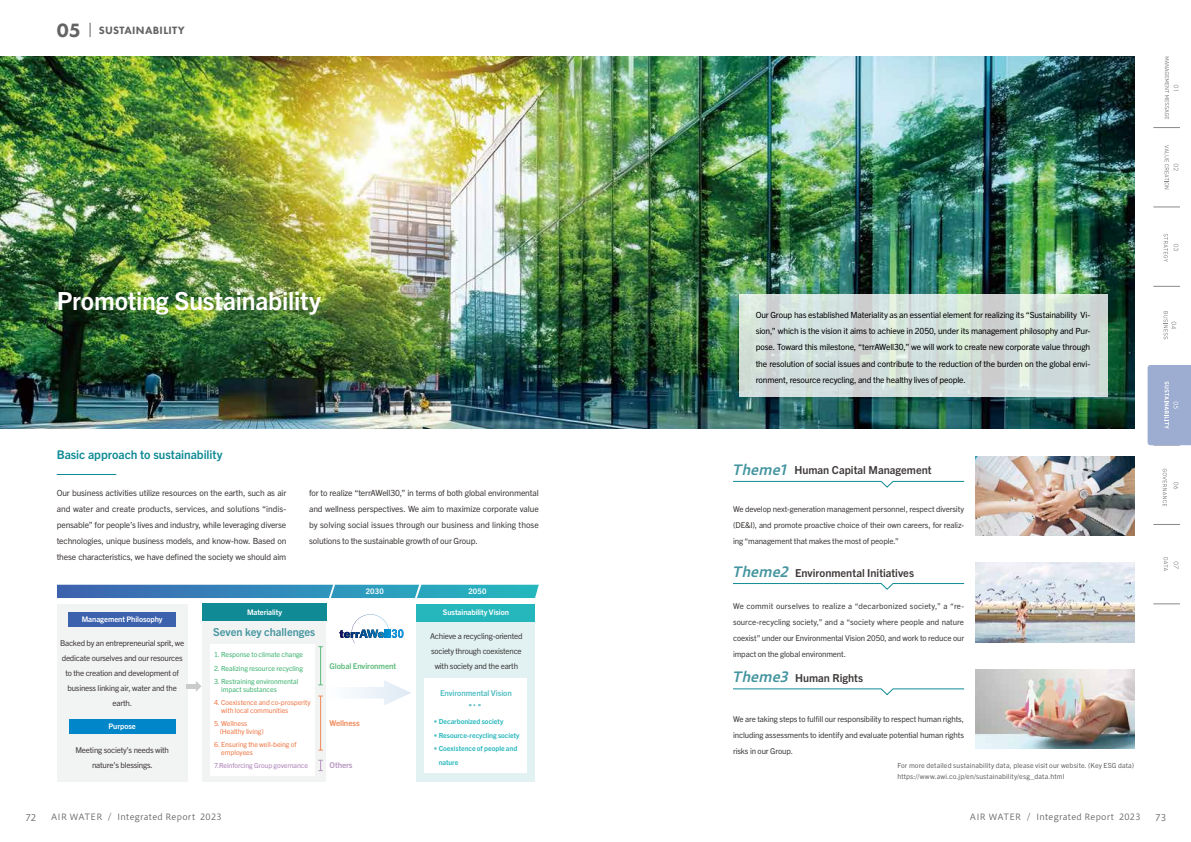
<style>
.page{position:relative;width:1191px;height:842px;background:#fff}
.page>*{position:absolute;margin:0;border:0;box-sizing:border-box;transform-origin:0 0}
.t1{font:700 25px "Trade Gothic Next LT Pro";letter-spacing:-.01em;color:#fff}
.t2{font:700 12px "Trade Gothic Next LT Pro";letter-spacing:-.005em;color:#108b95}
.t3{font:700 11px "Trade Gothic Next LT Pro";color:#3e3a39}
.t4{font:700 11px "Trade Gothic Next LT Pro";color:#44959f}
.t5{font:800 11px "Futura PT";letter-spacing:.025em;color:#656464}
.t6{font:9px "Hiragino UD Sans Std N W3";color:#656464}
.t7{font:8.5px/16.2px "Trade Gothic Next LT Pro";letter-spacing:-.015em;color:#3e3a39;text-align:justify}
.t8{font:8.5px/16.2px "Trade Gothic Next LT Pro";letter-spacing:-.015em;color:#000;text-align:justify}
.t9{font:8.5px "Hiragino UD Sans Std N W3";letter-spacing:.025em;color:#656464}
.t10{font:8px/15px "Trade Gothic Next LT Pro";letter-spacing:-.025em;color:#3e3a39;text-align:center}
.t11{font:700 8px "Trade Gothic Next LT Pro";letter-spacing:-.015em;color:#52bec3}
.t12{font:700 8px "Trade Gothic Next LT Pro";letter-spacing:-.015em;color:#5eba7d}
.t13{font:700 8px "Trade Gothic Next LT Pro";letter-spacing:-.01em;color:#f08858}
.t14{font:700 8px "Trade Gothic Next LT Pro";letter-spacing:-.01em;color:#b896c0}
.t15{font:700 7.7px "Trade Gothic Next LT Pro";letter-spacing:-.01em;color:#fff}
.t16{font:7px/11px "Trade Gothic Next LT Pro";letter-spacing:.015em;color:#656464}
.t17{font:7px/8px "Trade Gothic Next LT Pro";letter-spacing:-.01em;color:#ee7948}
.t18{font:7px/8px "Trade Gothic Next LT Pro";letter-spacing:-.01em;color:#3eb370}
.t19{font:700 7px/13.5px "Trade Gothic Next LT Pro";letter-spacing:-.005em;color:#26b7bc}
.t20{font:7px "Trade Gothic Next LT Pro";letter-spacing:-.01em;color:#ae82b8}
.s1{font-size:20px}
.s2{color:#52bec3}
.s3{font-family:"Hiragino UD Sans Std N W6";font-weight:400;font-style:italic;font-size:14px;color:#44959f}
</style>
<div class="page">
<img style="left:0;top:57px;width:1134px;height:371px">
<svg style="left:738px;top:295px;width:369px;height:102px;background:#cddad5"></svg>
<hr style="left:57px;top:474px;width:59px;height:1px;background:#108b95">
<div style="left:417px;top:606px;width:118px;height:175px;background:#e2f2f3"></div>
<div style="left:57px;top:604px;width:130px;height:177px;background:#f2f3f3"></div>
<div style="left:202px;top:604px;width:124px;height:177px;background:#f2f3f3"></div>
<div style="left:69px;top:613px;width:107px;height:14px;background:#3d62ad"></div>
<div style="left:69px;top:719px;width:106px;height:15px;background:#0086c9"></div>
<div style="left:417px;top:604px;width:118px;height:17px;background:#26b7bc"></div>
<div style="left:202px;top:604px;width:125px;height:17px;background:#108b95"></div>
<svg style="left:339px;top:614px;width:64px;height:29px"></svg>
<svg style="left:57px;top:585px;width:482px;height:13px;background:#338fba"></svg>
<svg style="left:187px;top:681px;width:14px;height:11px"></svg>
<hr style="left:320px;top:647px;width:1px;height:38px;background:#5eba7d">
<hr style="left:320px;top:696px;width:1px;height:54px;background:#f08858">
<svg style="left:318px;top:680px;width:93px;height:25px"></svg>
<svg style="left:318px;top:760px;width:5px;height:11px"></svg>
<div style="left:425px;top:678px;width:102px;height:95px;background:#fff"></div>
<svg style="left:470px;top:704px;width:10px;height:2px"></svg>
<div style="left:210px;top:644px;width:105px;height:132px;background:#fff"></div>
<img style="left:975px;top:457px;width:159px;height:79px">
<svg style="left:733px;top:481px;width:231px;height:6px"></svg>
<img style="left:975px;top:563px;width:159px;height:79px">
<svg style="left:733px;top:583px;width:231px;height:7px"></svg>
<img style="left:975px;top:669px;width:159px;height:79px">
<svg style="left:733px;top:689px;width:231px;height:6px"></svg>
<svg style="left:1173px;top:244px;width:5px;height:7px"></svg>
<svg style="left:1163px;top:234px;width:4px;height:28px"></svg>
<svg style="left:1163px;top:311px;width:13px;height:28px"></svg>
<svg style="left:1173px;top:482px;width:5px;height:7px"></svg>
<svg style="left:1162px;top:469px;width:4px;height:37px"></svg>
<svg style="left:1173px;top:561px;width:5px;height:8px"></svg>
<svg style="left:1163px;top:557px;width:4px;height:14px"></svg>
<svg style="left:1164px;top:145px;width:14px;height:44px"></svg>
<svg style="left:1153px;top:127px;width:27px;height:1px"></svg>
<svg style="left:1153px;top:207px;width:27px;height:1px"></svg>
<svg style="left:1153px;top:286px;width:27px;height:1px"></svg>
<svg style="left:1153px;top:524px;width:27px;height:1px"></svg>
<svg style="left:1153px;top:604px;width:27px;height:1px"></svg>
<svg style="left:1164px;top:57px;width:14px;height:62px"></svg>
<svg style="left:90px;top:23px;width:1px;height:14px"></svg>
<svg style="left:1147px;top:365px;width:44px;height:81px;background:#a1afd2"></svg>
<h3 class="t5" style="left:57px;top:23px;width:129px"><span class="s1">05</span> SUSTAINABILITY</h3>
<h1 class="t1" style="left:57px;top:283px;width:266px">Promoting Sustainability</h1>
<h2 class="t2" style="left:57px;top:446px;width:167px">Basic approach to sustainability</h2>
<p class="t7" style="left:57px;top:484px;width:231px">Our business activities utilize resources on the earth, such as air and water and create products, services, and solutions “indis&shy;pensable” for people’s lives and industry, while leveraging diverse technologies, unique business models, and know-how. Based on these characteristics, we have defined the society we should aim</p>
<p class="t7" style="left:309px;top:484px;width:231px">for to realize “terrAWell30,” in terms of both global environmental and wellness perspectives. We aim to maximize corporate value by solving social issues through our business and linking those solutions to the sustainable growth of our Group.</p>
<p class="t15" style="left:82px;top:614px;width:82px">Management Philosophy</p>
<p class="t10" style="left:60px;top:635px;width:126px">Backed by an entrepreneurial sprit, we dedicate ourselves and our resources to the creation and development of business linking air, water and the earth.</p>
<p class="t15" style="left:109px;top:721px;width:29px">Purpose</p>
<p class="t10" style="left:75px;top:742px;width:95px">Meeting society’s needs with nature’s blessings.</p>
<p class="t15" style="left:366px;top:586px;width:19px">2030</p>
<p class="t15" style="left:468px;top:586px;width:19px">2050</p>
<p class="t15" style="left:247px;top:607px;width:37px">Materiality</p>
<p class="t15" style="left:443px;top:607px;width:68px">Sustainability Vision</p>
<h3 class="t4" style="left:213px;top:624px;width:103px">Seven key challenges</h3>
<p class="t18" style="left:214px;top:650px;width:91px">1. Response to climate change</p>
<p class="t18" style="left:214px;top:663px;width:91px">2. Realizing resource recycling</p>
<p class="t18" style="left:221px;top:677px;width:79px;text-indent:-7px">3. Restraining environmental impact substances</p>
<p class="t17" style="left:221px;top:698px;width:91px;text-indent:-7px">4. Coexistence and co-prosperity with local communities</p>
<p class="t17" style="left:220px;top:719px;width:45px;text-indent:-6px">5. Wellness (Healthy living)</p>
<p class="t17" style="left:221px;top:740px;width:77px;text-indent:-7px">6. Ensuring the well-being of employees</p>
<p class="t20" style="left:214px;top:760px;width:95px">7.Reinforcing Group governance</p>
<p class="t12" style="left:329px;top:660px;width:68px">Global Environment</p>
<p class="t13" style="left:329px;top:718px;width:32px">Wellness</p>
<p class="t14" style="left:329px;top:760px;width:25px">Others</p>
<p class="t10" style="left:430px;top:628px;width:94px">Achieve a recycling-oriented society through coexistence with society and the earth</p>
<p class="t11" style="left:440px;top:688px;width:73px">Environmental Vision</p>
<p class="t19" style="left:434px;top:714px;width:71px"><span class="s2">•</span> Decarbonized society</p>
<p class="t19" style="left:434px;top:728px;width:87px"><span class="s2">•</span> Resource-recycling society</p>
<p class="t19" style="left:439px;top:741px;width:80px;text-indent:-5px"><span class="s2">•</span> Coexistence of people and nature</p>
<p class="t8" style="left:755px;top:306px;width:336px">Our Group has established Materiality as an essential element for realizing its “Sustainability Vi&shy;sion,” which is the vision it aims to achieve in 2050, under its management philosophy and Pur&shy;pose. Toward this milestone, “terrAWell30,” we will work to create new corporate value through the resolution of social issues and contribute to the reduction of the burden on the global envi&shy;ronment, resource recycling, and the healthy lives of people.</p>
<h3 class="t3" style="left:732px;top:463px;width:201px"><span class="s3">Theme1</span> Human Capital Management</h3>
<p class="t10" style="left:733px;top:500px;width:233px;line-height:16.2px;text-align:justify">We develop next-generation management personnel, respect diversity (DE&amp;I), and promote proactive choice of their own careers, for realiz&shy;ing “management that makes the most of people.”</p>
<h3 class="t3" style="left:732px;top:565px;width:184px"><span class="s3">Theme2</span> Environmental Initiatives</h3>
<p class="t10" style="left:733px;top:597px;width:233px;line-height:16.2px;text-align:justify">We commit ourselves to realize a “decarbonized society,” a “re&shy;source-recycling society,” and a “society where people and nature coexist” under our Environmental Vision 2050, and work to reduce our impact on the global environment.</p>
<h3 class="t3" style="left:732px;top:670px;width:133px"><span class="s3">Theme3</span> Human Rights</h3>
<p class="t10" style="left:733px;top:710px;width:233px;line-height:16.2px;text-align:justify">We are taking steps to fulfill our responsibility to respect human rights, including assessments to identify and evaluate potential human rights risks in our Group.</p>
<p class="t16" style="left:897px;top:759px;width:238px">For more detailed sustainability data, please visit our website. (Key ESG data) https://www.awi.co.jp/en/sustainability/esg_data.html</p>
<p class="t6" style="left:25px;top:810px;width:12px">72</p>
<p class="t9" style="left:51px;top:810px;width:172px">AIR WATER / Integrated Report 2023</p>
<p class="t9" style="left:970px;top:810px;width:172px">AIR WATER / Integrated Report 2023</p>
<p class="t6" style="left:1155px;top:810px;width:12px">73</p>
</div>
